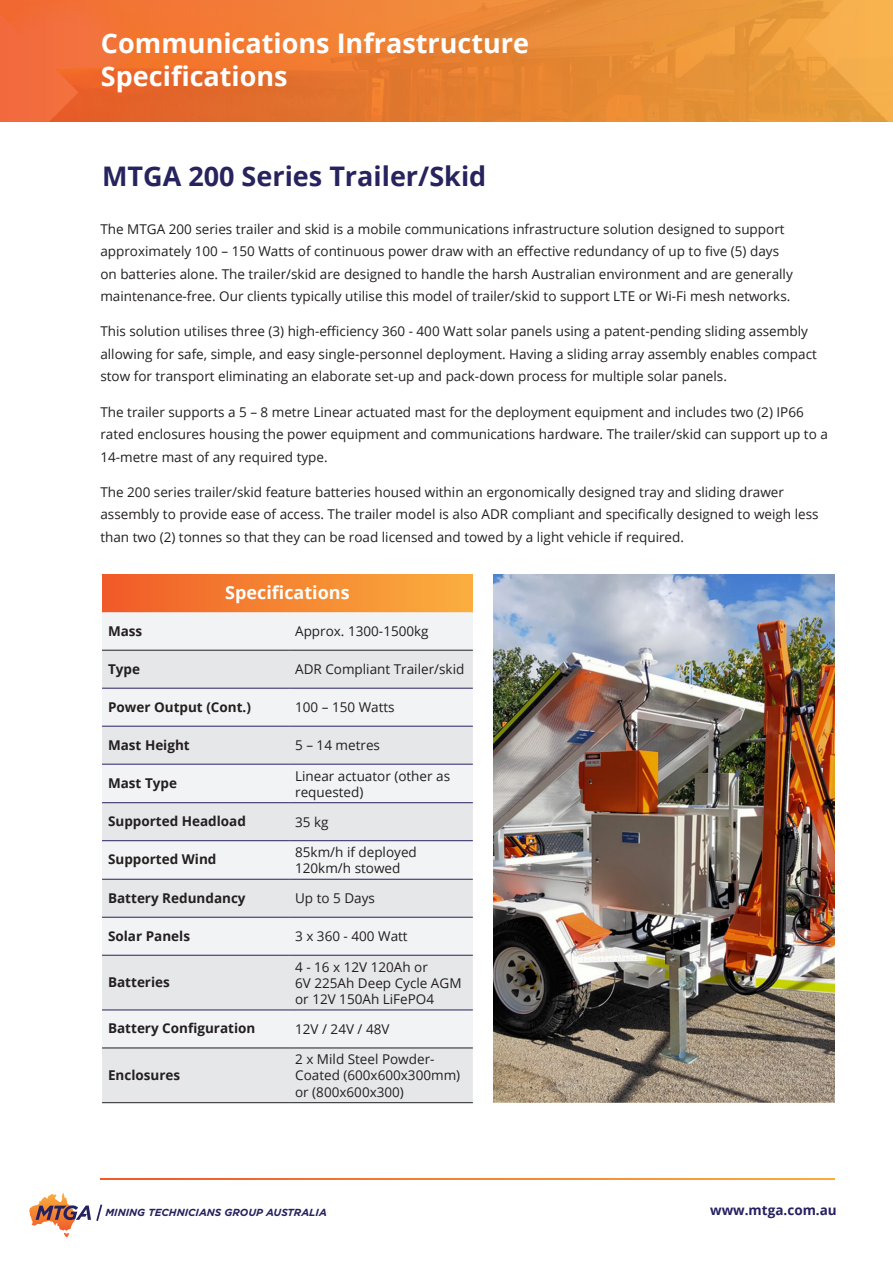
<style>
.page{position:relative;width:893px;height:1263px;background:#fff}
.page>*{position:absolute;margin:0;border:0;box-sizing:border-box;transform-origin:0 0}
.t1{font:700 27px "Open Sans";color:#fff}
.t2{font:700 27px "Open Sans";color:#27235e}
.t3{font:700 18px "Open Sans";color:#fff}
.t4{font:13.5px/22.5px "Open Sans";color:#231f20}
.t5{font:700 13.5px "Open Sans";color:#231f20}
.t6{font:700 13.5px "Open Sans";color:#252161}
.t7{font:italic 700 10.2px "Gotham";color:#26225e}
</style>
<div class="page">
<svg style="left:29px;top:1192px;width:73px;height:45px"></svg>
<svg style="left:0;top:121px;width:78px;height:1px"></svg>
<svg style="left:805px;top:121px;width:88px;height:1px"></svg>
<svg style="left:0;top:0;width:893px;height:121px;background:#ea8336"></svg>
<svg style="left:101px;top:1178px;width:733px;height:1px"></svg>
<div style="left:102px;top:574px;width:371px;height:38px;background:linear-gradient(to right,#f05b28,#fab03e)"></div>
<div style="left:102px;top:612px;width:371px;height:38px;background:#f2f3f4"></div>
<svg style="left:102px;top:651px;width:371px;height:451px;fill:#e6e7e9"></svg>
<hr style="left:102px;top:650px;width:187px;height:1px;background:#231f20">
<hr style="left:289px;top:650px;width:184px;height:1px;background:#231f20">
<hr style="left:102px;top:1047px;width:187px;height:1px;background:#231f20">
<hr style="left:289px;top:1047px;width:184px;height:1px;background:#231f20">
<hr style="left:102px;top:688px;width:187px;height:1px;background:#252161">
<hr style="left:289px;top:688px;width:184px;height:1px;background:#252161">
<hr style="left:102px;top:726px;width:187px;height:1px;background:#252161">
<hr style="left:289px;top:726px;width:184px;height:1px;background:#252161">
<hr style="left:102px;top:764px;width:187px;height:1px;background:#252161">
<hr style="left:289px;top:764px;width:184px;height:1px;background:#252161">
<hr style="left:102px;top:802px;width:187px;height:1px;background:#252161">
<hr style="left:289px;top:802px;width:184px;height:1px;background:#252161">
<hr style="left:102px;top:840px;width:187px;height:1px;background:#252161">
<hr style="left:289px;top:840px;width:184px;height:1px;background:#252161">
<hr style="left:102px;top:879px;width:187px;height:1px;background:#252161">
<hr style="left:289px;top:879px;width:184px;height:1px;background:#252161">
<hr style="left:102px;top:917px;width:187px;height:1px;background:#252161">
<hr style="left:289px;top:917px;width:184px;height:1px;background:#252161">
<hr style="left:102px;top:955px;width:187px;height:1px;background:#252161">
<hr style="left:289px;top:955px;width:184px;height:1px;background:#252161">
<hr style="left:102px;top:1009px;width:187px;height:1px;background:#252161">
<hr style="left:289px;top:1009px;width:184px;height:1px;background:#252161">
<hr style="left:102px;top:1102px;width:187px;height:1px;background:#231f20">
<hr style="left:289px;top:1102px;width:184px;height:1px;background:#231f20">
<img style="left:493px;top:575px;width:342px;height:527px">
<p class="t1" style="left:101px;top:25px;width:430px">Communications Infrastructure</p>
<p class="t1" style="left:101px;top:57px;width:188px">Specifications</p>
<p class="t2" style="left:102px;top:157px;width:386px">MTGA 200 Series Trailer/Skid</p>
<p class="t4" style="left:100px;top:217px;width:694px">The MTGA 200 series trailer and skid is a mobile communications infrastructure solution designed to support approximately 100 – 150 Watts of continuous power draw with an effective redundancy of up to five (5) days on batteries alone. The trailer/skid are designed to handle the harsh Australian environment and are generally maintenance-free. Our clients typically utilise this model of trailer/skid to support LTE or Wi-Fi mesh networks.</p>
<p class="t4" style="left:100px;top:320px;width:718px">This solution utilises three (3) high-efficiency 360 - 400 Watt solar panels using a patent-pending sliding assembly allowing for safe, simple, and easy single-personnel deployment. Having a sliding array assembly enables compact stow for transport eliminating an elaborate set-up and pack-down process for multiple solar panels.</p>
<p class="t4" style="left:100px;top:400px;width:729px">The trailer supports a 5 – 8 metre Linear actuated mast for the deployment equipment and includes two (2) IP66 rated enclosures housing the power equipment and communications hardware. The trailer/skid can support up to a<br>14-metre mast of any required type.</p>
<p class="t4" style="left:100px;top:480px;width:720px">The 200 series trailer/skid feature batteries housed within an ergonomically designed tray and sliding drawer assembly to provide ease of access. The trailer model is also ADR compliant and specifically designed to weigh less than two (2) tonnes so that they can be road licensed and towed by a light vehicle if required.</p>
<p class="t3" style="left:225px;top:580px;width:126px">Specifications</p>
<p class="t5" style="left:108px;top:621px;width:36px">Mass</p>
<p class="t4" style="left:295px;top:620px;width:135px">Approx. 1300-1500kg</p>
<p class="t5" style="left:108px;top:659px;width:34px">Type</p>
<p class="t4" style="left:295px;top:658px;width:171px">ADR Compliant Trailer/skid</p>
<p class="t5" style="left:108px;top:697px;width:144px">Power Output (Cont.)</p>
<p class="t4" style="left:295px;top:696px;width:101px">100 – 150 Watts</p>
<p class="t5" style="left:108px;top:735px;width:83px">Mast Height</p>
<p class="t4" style="left:295px;top:734px;width:86px">5 – 14 metres</p>
<p class="t5" style="left:108px;top:773px;width:70px">Mast Type</p>
<p class="t4" style="left:295px;top:767px;width:156px;line-height:16.2px">Linear actuator (other as requested)</p>
<p class="t5" style="left:108px;top:812px;width:139px">Supported Headload</p>
<p class="t4" style="left:295px;top:810px;width:35px">35 kg</p>
<p class="t5" style="left:108px;top:850px;width:110px">Supported Wind</p>
<p class="t4" style="left:295px;top:844px;width:123px;line-height:16.2px">85km/h if deployed<br>120km/h stowed</p>
<p class="t5" style="left:108px;top:888px;width:139px">Battery Redundancy</p>
<p class="t4" style="left:295px;top:887px;width:81px">Up to 5 Days</p>
<p class="t5" style="left:108px;top:926px;width:84px">Solar Panels</p>
<p class="t4" style="left:295px;top:925px;width:114px">3 x 360 - 400 Watt</p>
<p class="t5" style="left:108px;top:973px;width:63px">Batteries</p>
<p class="t4" style="left:295px;top:958px;width:168px;line-height:16.2px">4 - 16 x 12V 120Ah or<br>6V 225Ah Deep Cycle AGM or 12V 150Ah LiFePO4</p>
<p class="t5" style="left:108px;top:1019px;width:149px">Battery Configuration</p>
<p class="t4" style="left:295px;top:1017px;width:96px">12V / 24V / 48V</p>
<p class="t5" style="left:108px;top:1065px;width:74px">Enclosures</p>
<p class="t4" style="left:295px;top:1048px;width:141px">2 x Mild Steel Powder-</p>
<p class="t4" style="left:295px;top:1067px;width:167px;line-height:16.2px">Coated (600x600x300mm) or (800x600x300)</p>
<p class="t7" style="left:105px;top:1206px;width:223px">MINING TECHNICIANS GROUP AUSTRALIA</p>
<p class="t6" style="left:710px;top:1201px;width:128px">www.mtga.com.au</p>
</div>
